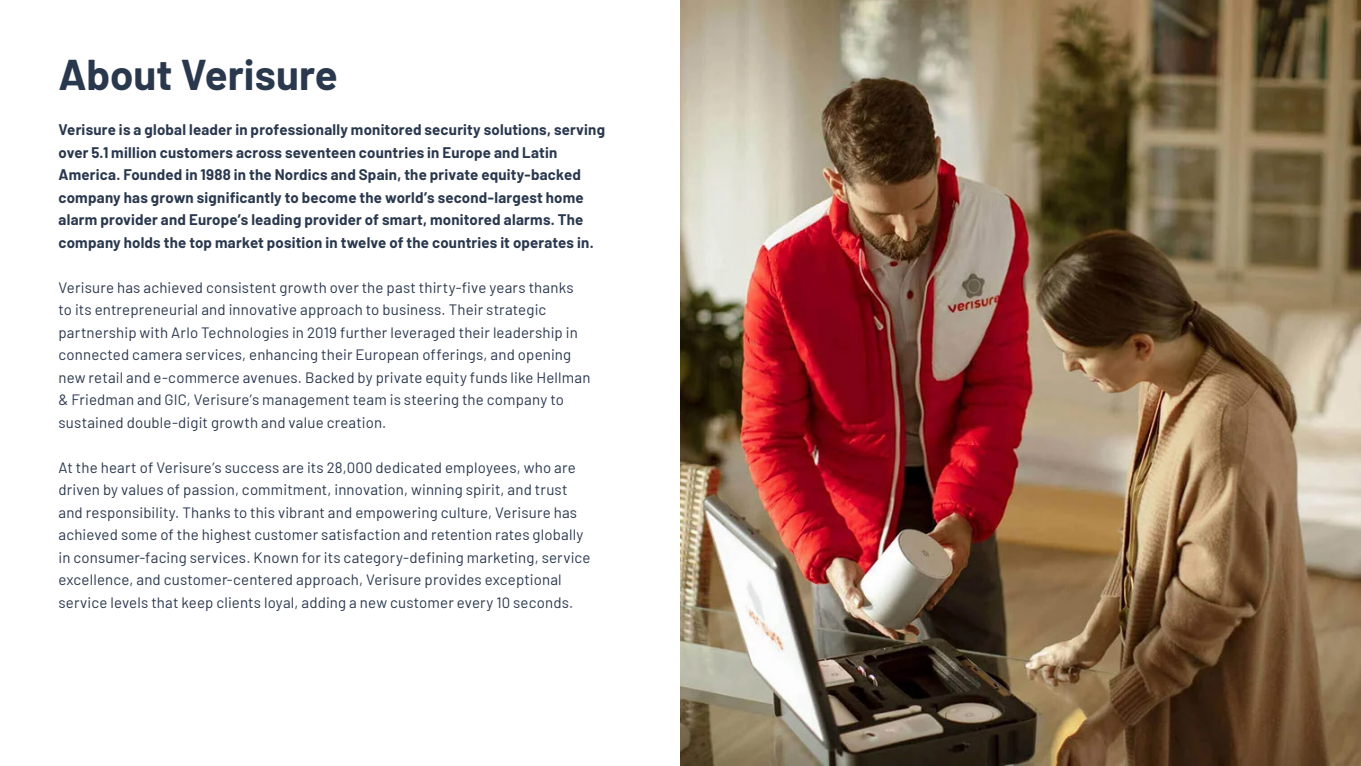
<style>
.page{position:relative;width:1361px;height:766px;background:#fff}
.page>*{position:absolute;margin:0;border:0;box-sizing:border-box;transform-origin:0 0}
.t1{font:700 42px "Barlow";color:#2a384e}
.t2{font:15px/22.5px "Barlow";letter-spacing:.01em;color:#2a384e}
.t3{font:700 15px/22.5px "Barlow";letter-spacing:.015em;color:#2a384e}
</style>
<div class="page">
<img style="left:680px;top:0;width:681px;height:765px">
<p class="t1" style="left:58px;top:44px;width:281px">About Verisure</p>
<p class="t3" style="left:58px;top:117px;width:548px">Verisure is a global leader in professionally monitored security solutions, serving over 5.1 million customers across seventeen countries in Europe and Latin America. Founded in 1988 in the Nordics and Spain, the private equity-backed company has grown significantly to become the world’s second-largest home alarm provider and Europe’s leading provider of smart, monitored alarms. The company holds the top market position in twelve of the countries it operates in.</p>
<p class="t2" style="left:58px;top:275px;width:533px">Verisure has achieved consistent growth over the past thirty-five years thanks to its entrepreneurial and innovative approach to business. Their strategic partnership with Arlo Technologies in 2019 further leveraged their leadership in connected camera services, enhancing their European offerings, and opening new retail and e-commerce avenues. Backed by private equity funds like Hellman &amp; Friedman and GIC, Verisure’s management team is steering the company to sustained double-digit growth and value creation.</p>
<p class="t2" style="left:58px;top:455px;width:534px">At the heart of Verisure’s success are its 28,000 dedicated employees, who are driven by values of passion, commitment, innovation, winning spirit, and trust and responsibility. Thanks to this vibrant and empowering culture, Verisure has achieved some of the highest customer satisfaction and retention rates globally in consumer-facing services. Known for its category-defining marketing, service excellence, and customer-centered approach, Verisure provides exceptional service levels that keep clients loyal, adding a new customer every 10 seconds.</p>
</div>
